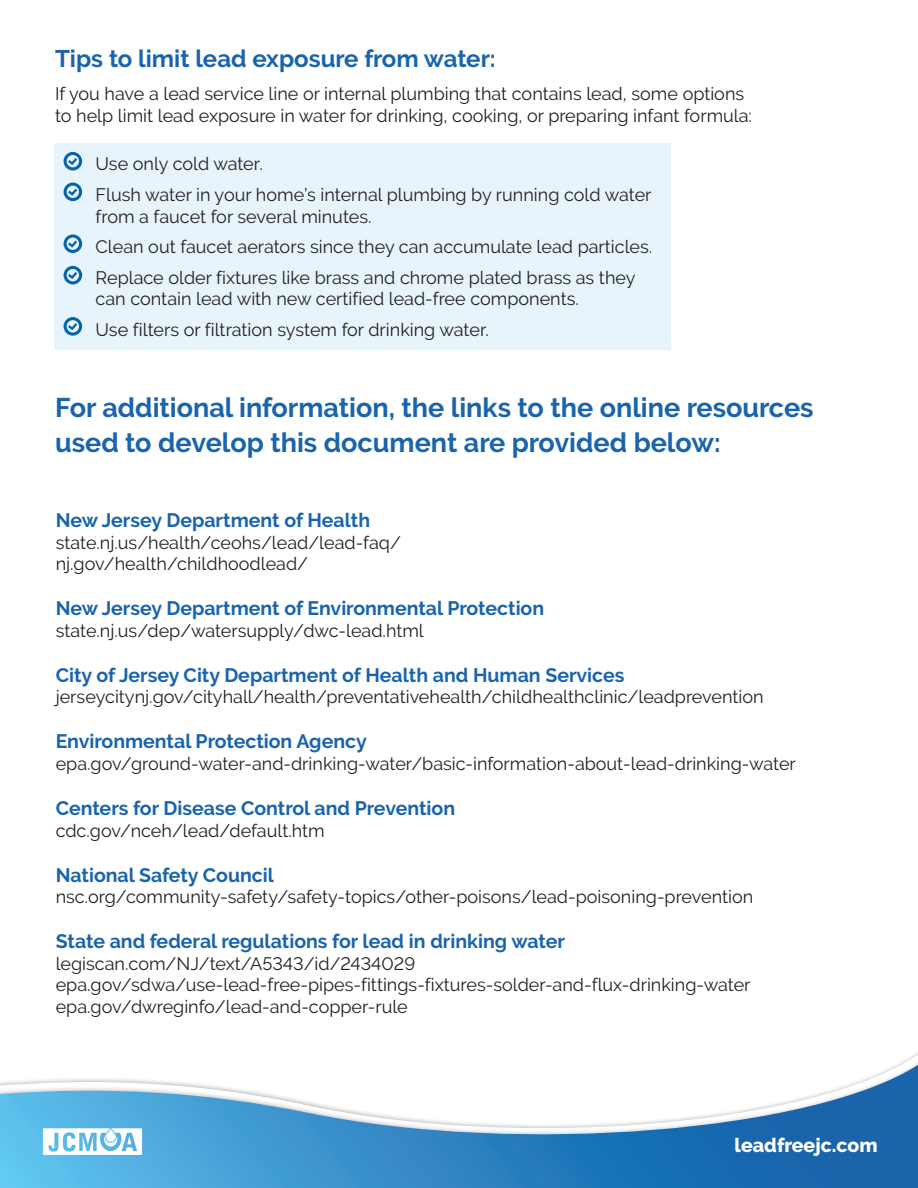
<style>
.page{position:relative;width:918px;height:1188px;background:#fff}
.page>*{position:absolute;margin:0;border:0;box-sizing:border-box;transform-origin:0 0}
.t1{font:700 27px/34.5px "Raleway";color:#1964ac}
.t2{font:700 24px "Raleway";color:#1964ac}
.t3{font:700 19.5px "Raleway";color:#1964ac}
.t4{font:800 19.5px "Raleway";color:#fff}
.t5{font:18px/21.6px "Raleway";color:#231f20}
</style>
<div class="page">
<div style="left:54px;top:143px;width:617px;height:207px;background:#e8f4fb"></div>
<svg style="left:64px;top:152px;width:18px;height:18px"></svg>
<svg style="left:64px;top:183px;width:18px;height:18px"></svg>
<svg style="left:64px;top:234px;width:18px;height:19px"></svg>
<svg style="left:64px;top:266px;width:18px;height:18px"></svg>
<svg style="left:64px;top:317px;width:18px;height:19px"></svg>
<svg style="left:0;top:1065px;width:918px;height:123px"></svg>
<svg style="left:43px;top:1128px;width:99px;height:27px"></svg>
<p class="t2" style="left:55px;top:44px;width:442px">Tips to limit lead exposure from water:</p>
<p class="t5" style="left:55px;top:83px;width:691px">If you have a lead service line or internal plumbing that contains lead, some options</p>
<p class="t5" style="left:55px;top:105px;width:698px">to help limit lead exposure in water for drinking, cooking, or preparing infant formula:</p>
<p class="t5" style="left:96px;top:153px;width:169px">Use only cold water.</p>
<p class="t5" style="left:96px;top:184px;width:557px">Flush water in your home’s internal plumbing by running cold water from a faucet for several minutes.</p>
<p class="t5" style="left:96px;top:236px;width:558px">Clean out faucet aerators since they can accumulate lead particles.</p>
<p class="t5" style="left:96px;top:267px;width:541px">Replace older fixtures like brass and chrome plated brass as they can contain lead with new certified lead-free components.</p>
<p class="t5" style="left:96px;top:319px;width:395px">Use filters or filtration system for drinking water.</p>
<p class="t1" style="left:55px;top:391px;width:760px">For additional information, the links to the online resources used to develop this document are provided below:</p>
<p class="t3" style="left:56px;top:509px;width:316px">New Jersey Department of Health</p>
<p class="t5" style="left:56px;top:531px;width:347px">state.nj.us/health/ceohs/lead/lead-faq/</p>
<p class="t5" style="left:56px;top:553px;width:254px">nj.gov/health/childhoodlead/</p>
<p class="t3" style="left:56px;top:597px;width:490px">New Jersey Department of Environmental Protection</p>
<p class="t5" style="left:56px;top:620px;width:370px">state.nj.us/dep/watersupply/dwc-lead.html</p>
<p class="t3" style="left:56px;top:664px;width:570px">City of Jersey City Department of Health and Human Services</p>
<p class="t5" style="left:56px;top:686px;width:709px">jerseycitynj.gov/cityhall/health/preventativehealth/childhealthclinic/leadprevention</p>
<p class="t3" style="left:56px;top:730px;width:313px">Environmental Protection Agency</p>
<p class="t5" style="left:56px;top:753px;width:742px">epa.gov/ground-water-and-drinking-water/basic-information-about-lead-drinking-water</p>
<p class="t3" style="left:56px;top:797px;width:401px">Centers for Disease Control and Prevention</p>
<p class="t5" style="left:56px;top:819px;width:271px">cdc.gov/nceh/lead/default.htm</p>
<p class="t3" style="left:56px;top:864px;width:220px">National Safety Council</p>
<p class="t5" style="left:56px;top:886px;width:699px">nsc.org/community-safety/safety-topics/other-poisons/lead-poisoning-prevention</p>
<p class="t3" style="left:56px;top:930px;width:511px">State and federal regulations for lead in drinking water</p>
<p class="t5" style="left:56px;top:953px;width:361px">legiscan.com/NJ/text/A5343/id/2434029</p>
<p class="t5" style="left:56px;top:974px;width:696px">epa.gov/sdwa/use-lead-free-pipes-fittings-fixtures-solder-and-flux-drinking-water</p>
<p class="t5" style="left:56px;top:996px;width:354px">epa.gov/dwreginfo/lead-and-copper-rule</p>
<p class="t4" style="left:735px;top:1134px;width:145px">leadfreejc.com</p>
</div>
